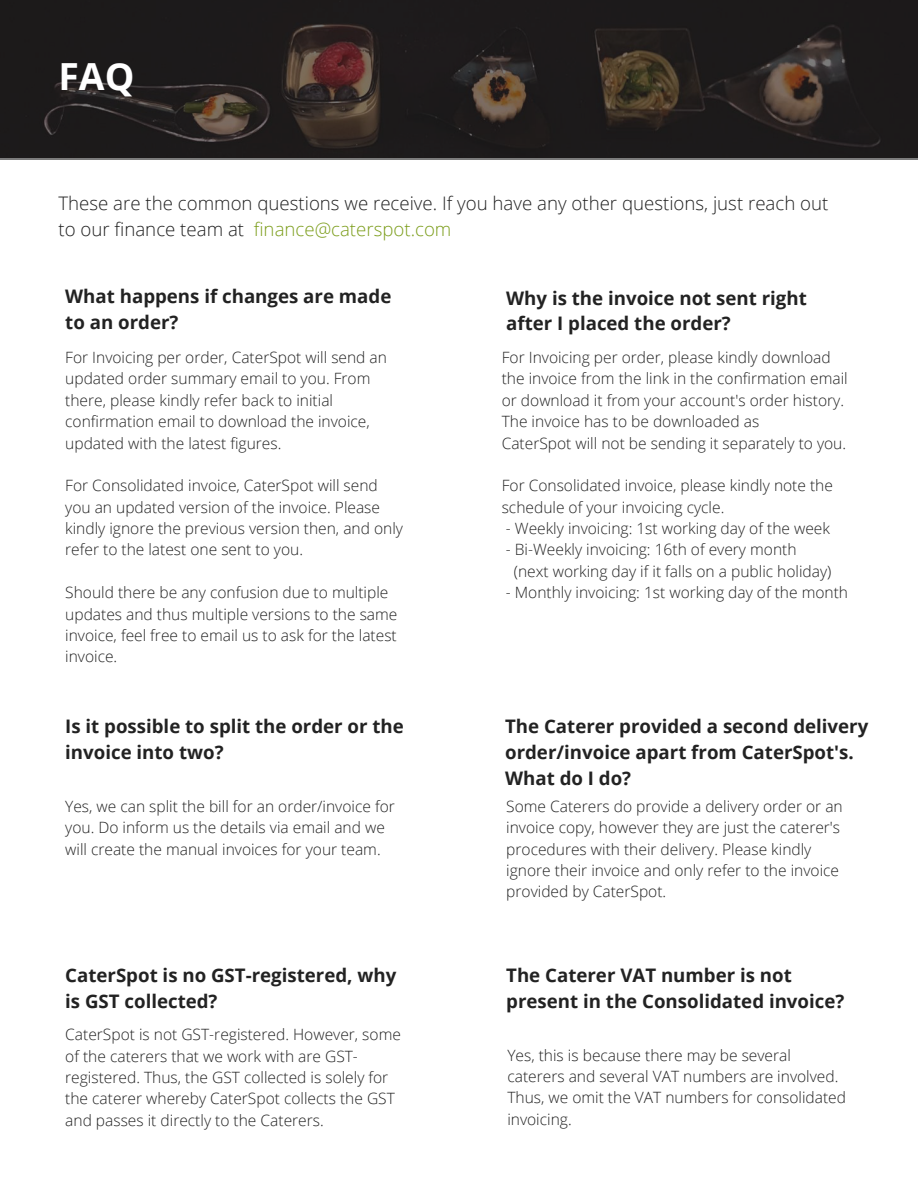
<style>
.page{position:relative;width:918px;height:1188px;background:#fff}
.page>*{position:absolute;margin:0;border:0;box-sizing:border-box;transform-origin:0 0}
.t1{font:700 37.35px "Open Sans";color:#fff}
.t2{font:700 18.75px/25.8px "Open Sans";color:#222}
.t3{font:300 18.75px/25.8px "Open Sans";color:#222}
.t4{font:300 15.6px/21.3px "Open Sans";color:#222}
.s1{color:#7d9e1d}
</style>
<div class="page">
<svg style="left:0;top:0;width:918px;height:159px;background:#26211f"></svg>
<h1 class="t1" style="left:58px;top:50px;width:77px">FAQ</h1>
<p class="t3" style="left:58px;top:190px;width:771px">These are the common questions we receive. If you have any other questions, just reach out to our finance team at <span class="s1">finance@caterspot.com</span></p>
<p class="t2" style="left:65px;top:283px;width:328px">What happens if changes are made to an order?</p>
<p class="t4" style="left:65px;top:346px;width:323px">For Invoicing per order, CaterSpot will send an updated order summary email to you. From there, please kindly refer back to initial confirmation email to download the invoice, updated with the latest figures.</p>
<p class="t4" style="left:65px;top:475px;width:339px">For Consolidated invoice, CaterSpot will send you an updated version of the invoice. Please kindly ignore the previous version then, and only refer to the latest one sent to you.</p>
<p class="t4" style="left:65px;top:581px;width:334px">Should there be any confusion due to multiple updates and thus multiple versions to the same invoice, feel free to email us to ask for the latest invoice.</p>
<p class="t2" style="left:65px;top:713px;width:340px">Is it possible to split the order or the invoice into two?</p>
<p class="t4" style="left:65px;top:795px;width:331px">Yes, we can split the bill for an order/invoice for you. Do inform us the details via email and we will create the manual invoices for your team.</p>
<p class="t2" style="left:65px;top:962px;width:333px">CaterSpot is no GST-registered, why is GST collected?</p>
<p class="t4" style="left:65px;top:1024px;width:337px">CaterSpot is not GST-registered. However, some of the caterers that we work with are GST&shy;registered. Thus, the GST collected is solely for the caterer whereby CaterSpot collects the GST and passes it directly to the Caterers.</p>
<p class="t2" style="left:506px;top:284px;width:302px">Why is the invoice not sent right after I placed the order?</p>
<p class="t4" style="left:502px;top:346px;width:347px">For Invoicing per order, please kindly download the invoice from the link in the confirmation email or download it from your account's order history.<br>The invoice has to be downloaded as<br>CaterSpot will not be sending it separately to you.</p>
<p class="t4" style="left:502px;top:475px;width:333px">For Consolidated invoice, please kindly note the schedule of your invoicing cycle.</p>
<p class="t4" style="left:506px;top:517px;width:326px">- Weekly invoicing: 1st working day of the week</p>
<p class="t4" style="left:514px;top:539px;width:319px;text-indent:-8px">- Bi-Weekly invoicing: 16th of every month (next working day if it falls on a public holiday)</p>
<p class="t4" style="left:506px;top:581px;width:344px">- Monthly invoicing: 1st working day of the month</p>
<p class="t2" style="left:505px;top:713px;width:365px">The Caterer provided a second delivery order/invoice apart from CaterSpot's.<br>What do I do?</p>
<p class="t4" style="left:506px;top:795px;width:338px">Some Caterers do provide a delivery order or an invoice copy, however they are just the caterer's procedures with their delivery. Please kindly ignore their invoice and only refer to the invoice provided by CaterSpot.</p>
<p class="t2" style="left:506px;top:962px;width:340px">The Caterer VAT number is not present in the Consolidated invoice?</p>
<p class="t4" style="left:507px;top:1044px;width:340px">Yes, this is because there may be several caterers and several VAT numbers are involved.<br>Thus, we omit the VAT numbers for consolidated invoicing.</p>
</div>
